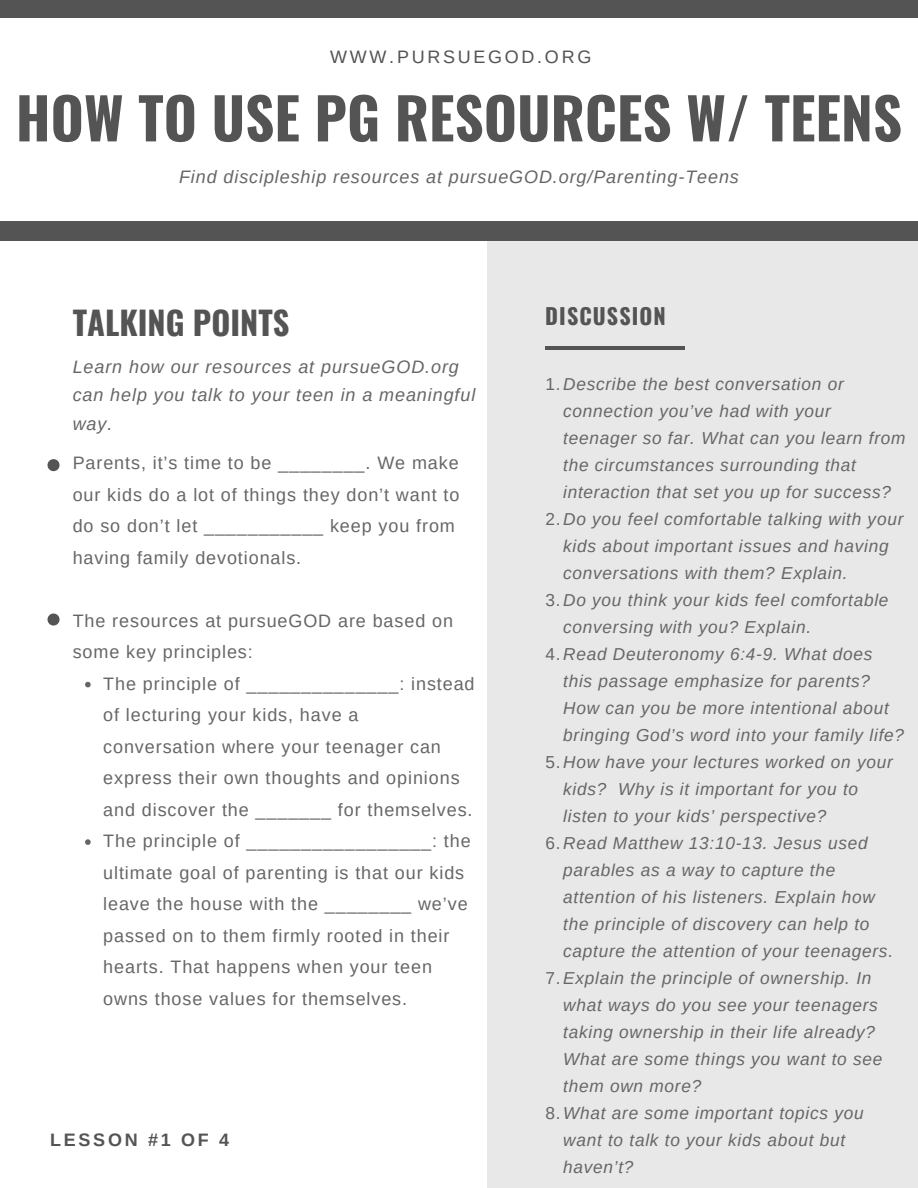
<style>
.page{position:relative;width:918px;height:1188px;background:#fff}
.page>*{position:absolute;margin:0;border:0;box-sizing:border-box;transform-origin:0 0}
.t1{font:700 57px "Oswald";color:#545454}
.t2{font:700 32.4px "Oswald";color:#545454}
.t3{font:700 22.05px "Oswald";letter-spacing:.05em;color:#545454}
.t4{font:18px/31.5px "Arimo";letter-spacing:.05em;color:#666}
.t5{font:italic 18px/28.2px "Arimo";letter-spacing:.05em;color:#666}
.t6{font:18px "Arimo";letter-spacing:.15em;color:#545454}
.t7{font:700 18px "Arimo";letter-spacing:.15em;color:#545454}
.t8{font:italic 17.25px/27px "Arimo";letter-spacing:.045em;color:#666}
.s1{font-style:normal}
</style>
<div class="page">
<div style="left:0;top:0;width:918px;height:18px;background:#545454"></div>
<div style="left:488px;top:241px;width:430px;height:947px;background:#e8e8e8"></div>
<svg style="left:48px;top:459px;width:12px;height:12px"></svg>
<svg style="left:48px;top:614px;width:12px;height:12px"></svg>
<hr style="left:545px;top:347px;width:140px;height:3px;background:#545454">
<svg style="left:85px;top:682px;width:6px;height:5px"></svg>
<svg style="left:85px;top:839px;width:6px;height:6px"></svg>
<div style="left:0;top:222px;width:918px;height:19px;background:#545454"></div>
<p class="t6" style="left:330px;top:46px;width:263px">WWW.PURSUEGOD.ORG</p>
<p class="t1" style="left:16px;top:73px;width:888px">HOW TO USE PG RESOURCES W/ TEENS</p>
<p class="t5" style="left:179px;top:162px;width:561px">Find discipleship resources at pursueGOD.org/Parenting-Teens</p>
<p class="t2" style="left:73px;top:298px;width:218px">TALKING POINTS</p>
<p class="t5" style="left:73px;top:353px;width:404px">Learn how our resources at pursueGOD.org can help you talk to your teen in a meaningful way.</p>
<p class="t4" style="left:73px;top:447px;width:388px">Parents, it’s time to be ________. We make our kids do a lot of things they don’t want to do so don’t let ___________ keep you from having family devotionals.</p>
<p class="t4" style="left:73px;top:605px;width:382px">The resources at pursueGOD are based on some key principles:</p>
<p class="t4" style="left:103px;top:668px;width:373px">The principle of ______________: instead of lecturing your kids, have a conversation where your teenager can express their own thoughts and opinions and discover the _______ for themselves.</p>
<p class="t4" style="left:103px;top:825px;width:369px">The principle of _________________: the ultimate goal of parenting is that our kids leave the house with the ________ we’ve passed on to them firmly rooted in their hearts. That happens when your teen owns those values for themselves.</p>
<p class="t7" style="left:50px;top:1130px;width:181px">LESSON #1 OF 4</p>
<p class="t3" style="left:545px;top:299px;width:122px">DISCUSSION</p>
<p class="t8" style="left:563px;top:371px;width:344px;text-indent:-18px"><span class="s1">1.</span>Describe the best conversation or connection you’ve had with your teenager so far. What can you learn from the circumstances surrounding that interaction that set you up for success?</p>
<p class="t8" style="left:563px;top:506px;width:342px;text-indent:-18px"><span class="s1">2.</span>Do you feel comfortable talking with your kids about important issues and having conversations with them? Explain.</p>
<p class="t8" style="left:563px;top:587px;width:327px;text-indent:-18px"><span class="s1">3.</span>Do you think your kids feel comfortable conversing with you? Explain.</p>
<p class="t8" style="left:563px;top:641px;width:342px;text-indent:-18px"><span class="s1">4.</span>Read Deuteronomy 6:4-9. What does this passage emphasize for parents?<br>How can you be more intentional about bringing God’s word into your family life?</p>
<p class="t8" style="left:563px;top:749px;width:331px;text-indent:-18px"><span class="s1">5.</span>How have your lectures worked on your kids? Why is it important for you to listen to your kids’ perspective?</p>
<p class="t8" style="left:563px;top:830px;width:331px;text-indent:-18px"><span class="s1">6.</span>Read Matthew 13:10-13. Jesus used parables as a way to capture the attention of his listeners. Explain how the principle of discovery can help to capture the attention of your teenagers.</p>
<p class="t8" style="left:563px;top:965px;width:321px;text-indent:-18px"><span class="s1">7.</span>Explain the principle of ownership. In what ways do you see your teenagers taking ownership in their life already?<br>What are some things you want to see them own more?</p>
<p class="t8" style="left:563px;top:1100px;width:302px;text-indent:-18px"><span class="s1">8.</span>What are some important topics you want to talk to your kids about but haven’t?</p>
</div>
